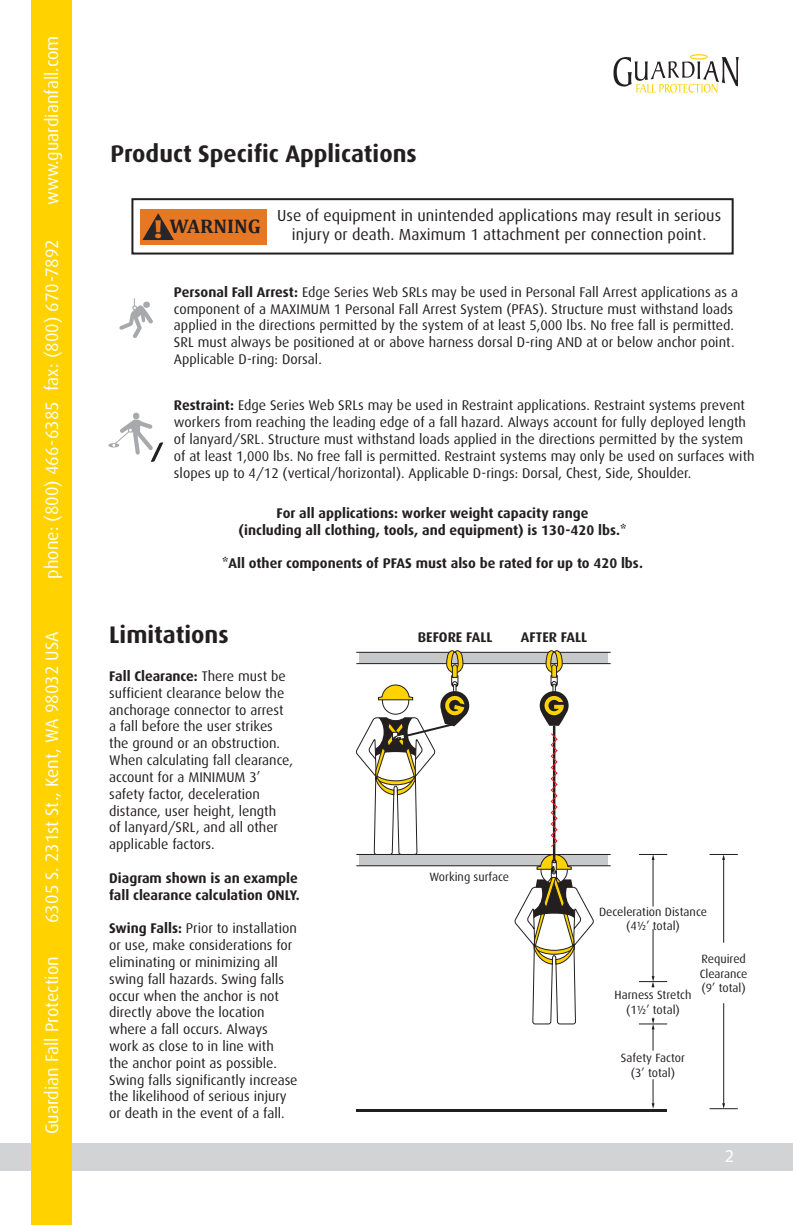
<style>
.page{position:relative;width:793px;height:1225px;background:#fff}
.page>*{position:absolute;margin:0;border:0;box-sizing:border-box;transform-origin:0 0}
.t1{font:700 24px "Dax";color:#231f20}
.t2{font:700 19.8px "Cambria";color:#231f20}
.t3{font:18px "Dax";color:#fff}
.t4{font:18px "Myriad Pro";color:#fff}
.t5{font:16px/19.2px "Dax";color:#231f20;text-align:center}
.t6{font:14px/16.8px "Dax";color:#231f20}
.t7{font:700 14px/16.8px "Dax";color:#231f20;text-align:center}
.t8{font:12px/14.4px "Dax";color:#231f20;text-align:center}
.s1{font-family:"Myriad Pro";font-size:26.2px;color:#e67825}
.s2{font-weight:700}
</style>
<div class="page">
<div style="left:0;top:1143px;width:792px;height:27px;background:#d1d3d4"></div>
<div style="left:32px;top:0;width:40px;height:1224px;background:#ffd200"></div>
<div style="left:133px;top:412px;width:6px;height:7px;background:#a7a9ac;border-radius:50%"></div>
<svg style="left:108px;top:443px;width:11px;height:4px"></svg>
<svg style="left:112px;top:419px;width:51px;height:43px"></svg>
<svg style="left:119px;top:298px;width:34px;height:40px"></svg>
<div style="left:131px;top:198px;width:602px;height:56px;border:2px solid #231f20"></div>
<div style="left:140px;top:209px;width:127px;height:35px;background:#e67825"></div>
<svg style="left:142px;top:213px;width:32px;height:27px"></svg>
<svg style="left:613px;top:54px;width:125px;height:39px"></svg>
<div style="left:359px;top:652px;width:248px;height:11px;background:#c7c8ca"></div>
<div style="left:359px;top:854px;width:248px;height:11px;background:#c7c8ca"></div>
<hr style="left:356px;top:853px;width:254px;height:1px;background:#231f20">
<hr style="left:356px;top:865px;width:254px;height:1px;background:#231f20">
<hr style="left:356px;top:651px;width:254px;height:1px;background:#231f20">
<hr style="left:356px;top:663px;width:254px;height:1px;background:#231f20">
<svg style="left:356px;top:650px;width:114px;height:217px"></svg>
<svg style="left:513px;top:650px;width:81px;height:462px"></svg>
<svg style="left:651px;top:1079px;width:3px;height:29px"></svg>
<hr style="left:652px;top:928px;width:1px;height:48px;background:#231f20">
<hr style="left:652px;top:858px;width:1px;height:48px;background:#231f20">
<svg style="left:639px;top:1017px;width:27px;height:33px"></svg>
<svg style="left:638px;top:854px;width:28px;height:5px"></svg>
<hr style="left:722px;top:858px;width:1px;height:84px;background:#231f20">
<svg style="left:709px;top:854px;width:28px;height:5px"></svg>
<hr style="left:722px;top:1002px;width:1px;height:101px;background:#231f20">
<svg style="left:722px;top:1102px;width:3px;height:6px"></svg>
<hr style="left:356px;top:1108px;width:310px;height:3px;background:#231f20">
<svg style="left:638px;top:975px;width:28px;height:12px"></svg>
<p class="t3" style="left:42px;top:205px;width:171px;rotate:-90deg">www.guardianfall.com</p>
<p class="t3" style="left:42px;top:578px;width:341px;rotate:-90deg">phone: (800) 466-6385 fax: (800) 670-7892</p>
<p class="t3" style="left:42px;top:922px;width:293px;rotate:-90deg">6305 S. 231st St., Kent, WA 98032 USA</p>
<p class="t3" style="left:42px;top:1134px;width:179px;rotate:-90deg">Guardian Fall Protection</p>
<h1 class="t1" style="left:110px;top:140px;width:308px">Product Specific Applications</h1>
<h2 class="t2" style="left:154px;top:212px;width:108px"><span class="s1">!</span> WARNING</h2>
<p class="t5" style="left:277px;top:205px;width:445px">Use of equipment in unintended applications may result in serious injury or death. Maximum 1 attachment per connection point.</p>
<p class="t6" style="left:174px;top:283px;width:565px"><span class="s2">Personal Fall Arrest:</span> Edge Series Web SRLs may be used in Personal Fall Arrest applications as a component of a MAXIMUM 1 Personal Fall Arrest System (PFAS). Structure must withstand loads applied in the directions permitted by the system of at least 5,000 lbs. No free fall is permitted.<br>SRL must always be positioned at or above harness dorsal D-ring AND at or below anchor point.<br>Applicable D-ring: Dorsal.</p>
<p class="t6" style="left:174px;top:397px;width:581px"><span class="s2">Restraint:</span> Edge Series Web SRLs may be used in Restraint applications. Restraint systems prevent workers from reaching the leading edge of a fall hazard. Always account for fully deployed length of lanyard/SRL. Structure must withstand loads applied in the directions permitted by the system of at least 1,000 lbs. No free fall is permitted. Restraint systems may only be used on surfaces with slopes up to 4/12 (vertical/horizontal). Applicable D-rings: Dorsal, Chest, Side, Shoulder.</p>
<p class="t7" style="left:238px;top:504px;width:389px">For all applications: worker weight capacity range<br>(including all clothing, tools, and equipment) is 130-420 lbs.*</p>
<p class="t7" style="left:222px;top:555px;width:422px">*All other components of PFAS must also be rated for up to 420 lbs.</p>
<h1 class="t1" style="left:109px;top:621px;width:121px">Limitations</h1>
<p class="t6" style="left:109px;top:667px;width:185px"><span class="s2">Fall Clearance:</span> There must be sufficient clearance below the anchorage connector to arrest a fall before the user strikes the ground or an obstruction.<br>When calculating fall clearance, account for a MINIMUM 3’ safety factor, deceleration distance, user height, length<br>of lanyard/SRL, and all other applicable factors.</p>
<p class="t7" style="left:109px;top:869px;width:192px;text-align:left">Diagram shown is an example fall clearance calculation ONLY.</p>
<p class="t6" style="left:109px;top:919px;width:190px"><span class="s2">Swing Falls:</span> Prior to installation or use, make considerations for eliminating or minimizing all swing fall hazards. Swing falls occur when the anchor is not directly above the location where a fall occurs. Always work as close to in line with<br>the anchor point as possible.<br>Swing falls significantly increase the likelihood of serious injury or death in the event of a fall.</p>
<p class="t7" style="left:417px;top:629px;width:76px">BEFORE FALL</p>
<p class="t7" style="left:520px;top:629px;width:68px">AFTER FALL</p>
<p class="t8" style="left:429px;top:869px;width:81px">Working surface</p>
<p class="t8" style="left:598px;top:904px;width:109px">Deceleration Distance (4½’ total)</p>
<p class="t8" style="left:614px;top:987px;width:78px">Harness Stretch (1½’ total)</p>
<p class="t8" style="left:699px;top:951px;width:49px;text-align:left">Required<br>Clearance (9’ total)</p>
<p class="t8" style="left:620px;top:1050px;width:66px">Safety Factor (3’ total)</p>
<p class="t4" style="left:724px;top:1144px;width:11px">2</p>
</div>
